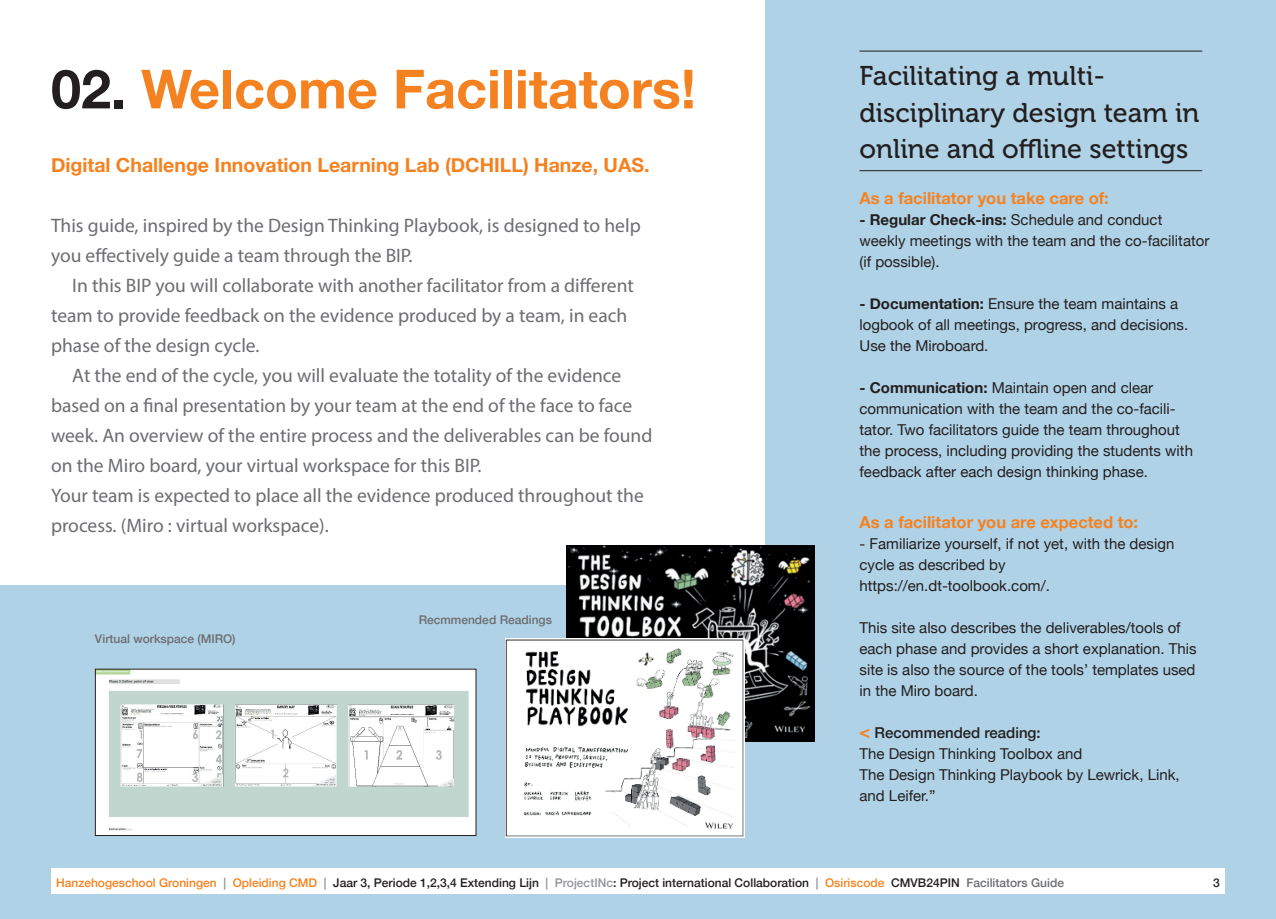
<style>
.page{position:relative;width:1276px;height:919px;background:#fff}
.page>*{position:absolute;margin:0;border:0;box-sizing:border-box;transform-origin:0 0}
.t1{font:700 54px "Helvetica Neue";color:#f58220}
.t2{font:27px/36px "Museo 500";color:#231f20}
.t3{font:19.5px/30px "Myriad Pro";color:#6c6d70}
.t4{font:700 19.5px "Helvetica Neue";color:#f58220}
.t5{font:700 16.5px "Helvetica Neue";color:#f58220}
.t6{font:15px/21px "Helvetica Neue";color:#231f20}
.t7{font:500 12px "Helvetica Neue";color:#231f20}
.t8{font:500 12px "Helvetica Neue";color:#6c6d70}
.s1{color:#231f20}
.s2{font-weight:700}
.s3{font-weight:700;font-size:18px;color:#f58220}
.s4{font-weight:500}
.s5{color:#f58220}
.s6{color:#939598}
.s7{color:#6c6d70}
</style>
<div class="page">
<div style="left:765px;top:0;width:511px;height:918px;background:#b0d2e6"></div>
<hr style="left:859px;top:51px;width:343px;height:1px;background:#231f20">
<hr style="left:859px;top:170px;width:343px;height:1px;background:#231f20">
<div style="left:0;top:585px;width:775px;height:333px;background:#b0d2e6"></div>
<div style="left:51px;top:867px;width:1174px;height:26px;background:#fff"></div>
<img style="left:97px;top:670px;width:377px;height:163px">
<img style="left:566px;top:545px;width:248px;height:196px">
<img style="left:505px;top:638px;width:239px;height:199px">
<h1 class="t1" style="left:51px;top:47px;width:646px"><span class="s1">02.</span> Welcome Facilitators!</h1>
<h2 class="t2" style="left:859px;top:59px;width:341px">Facilitating a multi&shy;disciplinary design team in online and offline settings</h2>
<p class="t5" style="left:859px;top:185px;width:251px">As a facilitator you take care of:</p>
<p class="t6" style="left:859px;top:210px;width:351px"><span class="s2">- Regular Check-ins:</span> Schedule and conduct weekly meetings with the team and the co-facilitator (if possible).</p>
<p class="t6" style="left:859px;top:294px;width:330px"><span class="s2">- Documentation:</span> Ensure the team maintains a logbook of all meetings, progress, and decisions.<br>Use the Miroboard.</p>
<p class="t6" style="left:859px;top:378px;width:335px"><span class="s2">- Communication:</span> Maintain open and clear communication with the team and the co-facili&shy;tator. Two facilitators guide the team throughout the process, including providing the students with feedback after each design thinking phase.</p>
<p class="t5" style="left:859px;top:509px;width:280px">As a facilitator you are expected to:</p>
<p class="t6" style="left:859px;top:534px;width:316px">- Familiarize yourself, if not yet, with the design cycle as described by https://en.dt-toolbook.com/.</p>
<p class="t6" style="left:859px;top:618px;width:339px">This site also describes the deliverables/tools of each phase and provides a short explanation. This site is also the source of the tools’ templates used in the Miro board.</p>
<p class="t6" style="left:859px;top:723px;width:322px"><span class="s3">&lt;</span> <span class="s4">Recommended reading:<br></span>The Design Thinking Toolbox and<br>The Design Thinking Playbook by Lewrick, Link, and Leifer.”</p>
<h3 class="t4" style="left:51px;top:150px;width:600px">Digital Challenge Innovation Learning Lab (DCHILL) Hanze, UAS.</h3>
<h3 class="t3" style="left:51px;top:210px;width:591px">This guide, inspired by the Design Thinking Playbook, is designed to help you effectively guide a team through the BIP.</h3>
<h3 class="t3" style="left:51px;top:270px;width:584px;text-indent:21px">In this BIP you will collaborate with another facilitator from a different team to provide feedback on the evidence produced by a team, in each phase of the design cycle.</h3>
<p class="t3" style="left:51px;top:360px;width:603px;text-indent:21px">At the end of the cycle, you will evaluate the totality of the evidence based on a final presentation by your team at the end of the face to face week. An overview of the entire process and the deliverables can be found on the Miro board, your virtual workspace for this BIP.<br>Your team is expected to place all the evidence produced throughout the process. (Miro : virtual workspace).</p>
<p class="t8" style="left:419px;top:610px;width:135px">Recmmended Readings</p>
<p class="t8" style="left:95px;top:629px;width:142px">Virtual workspace (MIRO)</p>
<p class="t7" style="left:56px;top:872px;width:1009px"><span class="s5">Hanzehogeschool Groningen</span> <span class="s6">|</span> <span class="s5">Opleiding CMD</span> <span class="s6">|</span> Jaar 3, Periode 1,2,3,4 Extending Lijn <span class="s6">| ProjectINc</span>: Project international Collaboration <span class="s6">|</span> <span class="s5">Osiriscode</span> CMVB24PIN <span class="s7">Facilitators Guide</span></p>
<p class="t7" style="left:1213px;top:872px;width:8px">3</p>
</div>
